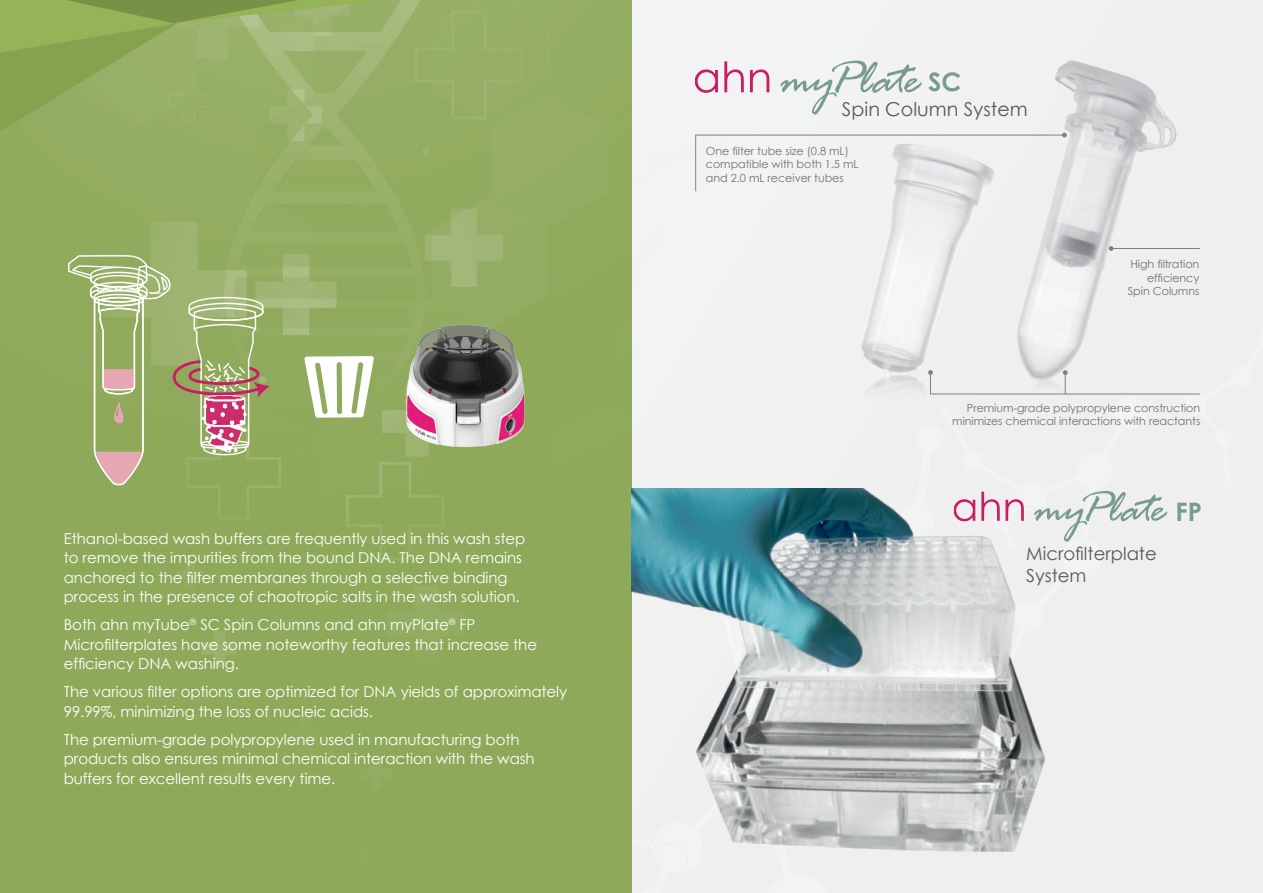
<style>
.page{position:relative;width:1263px;height:893px;background:#efefef}
.page>*{position:absolute;margin:0;border:0;box-sizing:border-box;transform-origin:0 0}
.t1{font:700 25.5px "Century Gothic";color:#779a91}
.t2{font:19.05px "Century Gothic";color:#57585a}
.t3{font:18px/21.6px "Century Gothic";color:#57585a}
.t4{font:15px/19.5px "Century Gothic";letter-spacing:-.005em;color:#fff}
.t5{font:11.1px/13.4px "Century Gothic";letter-spacing:-.005em;color:#6f717a;text-align:right}
</style>
<div class="page">
<img style="left:0;top:0;width:631px;height:893px">
<svg style="left:0;top:0;width:385px;height:131px;background:#94ad62"></svg>
<img style="left:1017px;top:60px;width:160px;height:300px">
<img style="left:861px;top:192px;width:120px;height:169px">
<img style="left:1021px;top:360px;width:51px;height:10px">
<img style="left:869px;top:361px;width:55px;height:31px">
<hr style="left:1111px;top:248px;width:89px;height:1px;background:#7d7f89">
<svg style="left:1109px;top:246px;width:4px;height:5px"></svg>
<svg style="left:928px;top:370px;width:273px;height:25px"></svg>
<svg style="left:695px;top:133px;width:372px;height:59px"></svg>
<svg style="left:695px;top:61px;width:74px;height:32px"></svg>
<svg style="left:780px;top:61px;width:142px;height:54px"></svg>
<img style="left:631px;top:488px;width:413px;height:363px">
<svg style="left:954px;top:491px;width:213px;height:51px"></svg>
<img style="left:404px;top:318px;width:125px;height:141px">
<svg style="left:68px;top:152px;width:202px;height:333px;background:#9baf6c"></svg>
<svg style="left:304px;top:356px;width:70px;height:62px"></svg>
<img style="left:200px;top:395px;width:49px;height:57px">
<p class="t4" style="left:64px;top:528px;width:463px">Ethanol-based wash buffers are frequently used in this wash step to remove the impurities from the bound DNA. The DNA remains anchored to the filter membranes through a selective binding process in the presence of chaotropic salts in the wash solution.</p>
<p class="t4" style="left:64px;top:615px;width:475px">Both ahn myTube<sup>®</sup> SC Spin Columns and ahn myPlate<sup>®</sup> FP<br>Microfilterplates have some noteworthy features that increase the efficiency DNA washing.</p>
<p class="t4" style="left:64px;top:682px;width:505px">The various filter options are optimized for DNA yields of approximately<br>99.99%, minimizing the loss of nucleic acids.</p>
<p class="t4" style="left:64px;top:729px;width:472px">The premium-grade polypropylene used in manufacturing both products also ensures minimal chemical interaction with the wash buffers for excellent results every time.</p>
<h1 class="t1" style="left:928px;top:63px;width:35px">SC</h1>
<p class="t2" style="left:842px;top:96px;width:187px">Spin Column System</p>
<p class="t5" style="left:706px;top:144px;width:154px;text-align:left">One filter tube size (0.8 mL) compatible with both 1.5 mL and 2.0 mL receiver tubes</p>
<p class="t5" style="left:1128px;top:258px;width:73px">High filtration efficiency<br>Spin Columns</p>
<p class="t5" style="left:952px;top:401px;width:249px">Premium-grade polypropylene construction minimizes chemical interactions with reactants</p>
<p class="t3" style="left:1026px;top:543px;width:132px">Microfilterplate<br>System</p>
<h1 class="t1" style="left:1175px;top:492px;width:28px">FP</h1>
</div>
